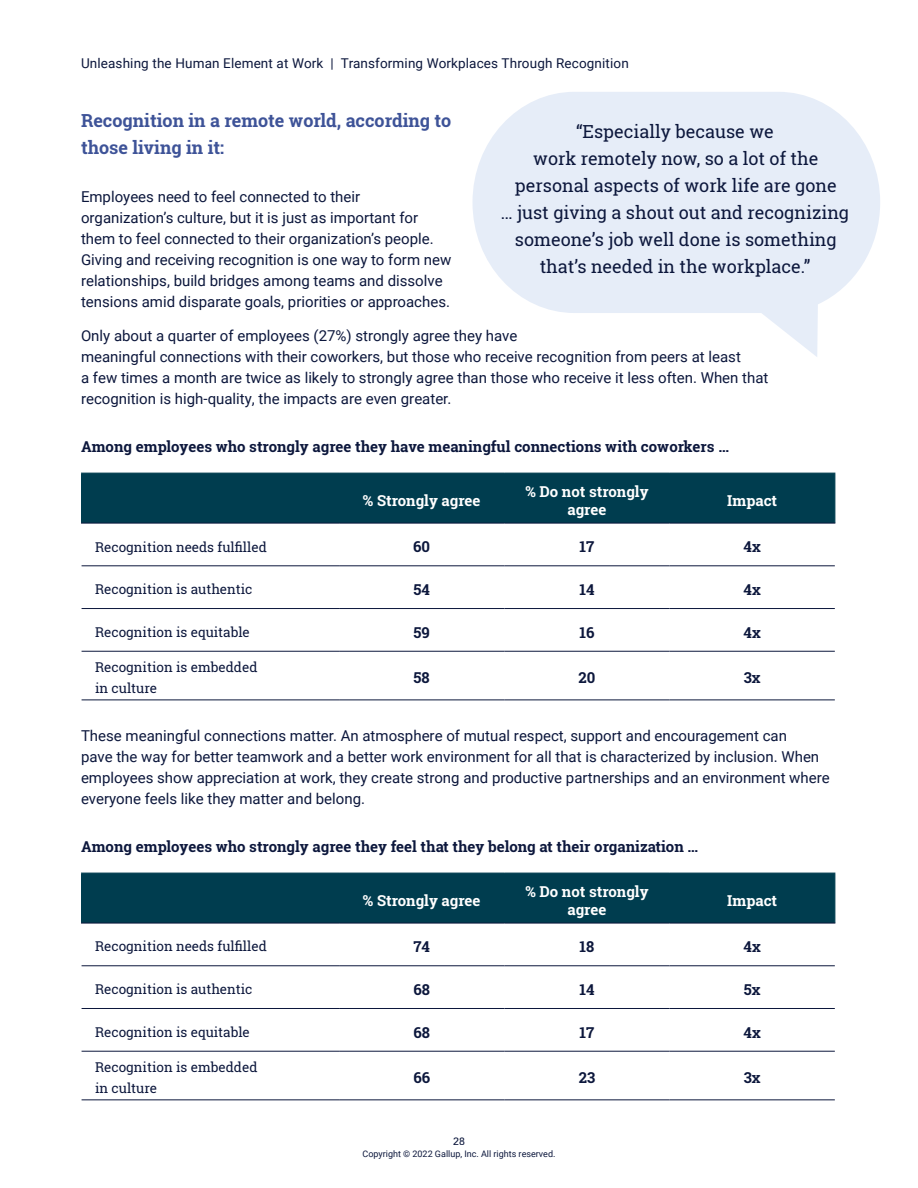
<style>
.page{position:relative;width:918px;height:1188px;background:#fff}
.page>*{position:absolute;margin:0;border:0;box-sizing:border-box;transform-origin:0 0}
.t1{font:18px/27px "Roboto Slab";color:#0c173c;text-align:center}
.t2{font:700 18px/27px "Roboto Slab";color:#3e5398}
.t3{font:15px/21px "Roboto";color:#0c173c}
.t4{font:700 15px "Roboto Slab";color:#0c173c}
.t5{font:700 15px/18px "Roboto Slab";color:#fff;text-align:center}
.t6{font:13.5px/21px "Roboto Slab";color:#0c173c}
.t7{font:13.5px "Roboto";letter-spacing:.01em;color:#0c173c}
.t8{font:500 10.5px "Avenir";color:#0c173c}
.t9{font:9px "Roboto";color:#0c173c}
</style>
<div class="page">
<div style="left:82px;top:474px;width:752px;height:49px;background:#003d4f"></div>
<hr style="left:81px;top:473px;width:258px;height:1px;background:#003d4f">
<hr style="left:81px;top:474px;width:1px;height:49px;background:#003d4f">
<hr style="left:339px;top:473px;width:165px;height:1px;background:#003d4f">
<hr style="left:339px;top:474px;width:1px;height:49px;background:#003d4f">
<hr style="left:504px;top:473px;width:166px;height:1px;background:#003d4f">
<hr style="left:504px;top:474px;width:1px;height:49px;background:#003d4f">
<hr style="left:81px;top:523px;width:258px;height:1px;background:#0c173c">
<hr style="left:670px;top:473px;width:165px;height:1px;background:#003d4f">
<hr style="left:669px;top:474px;width:1px;height:49px;background:#003d4f">
<hr style="left:834px;top:474px;width:1px;height:49px;background:#003d4f">
<hr style="left:339px;top:523px;width:165px;height:1px;background:#0c173c">
<hr style="left:504px;top:523px;width:166px;height:1px;background:#0c173c">
<hr style="left:670px;top:523px;width:165px;height:1px;background:#0c173c">
<hr style="left:82px;top:566px;width:257px;height:1px;background:#0c173c">
<hr style="left:339px;top:566px;width:165px;height:1px;background:#0c173c">
<hr style="left:504px;top:566px;width:166px;height:1px;background:#0c173c">
<hr style="left:670px;top:566px;width:165px;height:1px;background:#0c173c">
<hr style="left:82px;top:608px;width:257px;height:1px;background:#0c173c">
<hr style="left:339px;top:608px;width:165px;height:1px;background:#0c173c">
<hr style="left:504px;top:608px;width:166px;height:1px;background:#0c173c">
<hr style="left:670px;top:608px;width:165px;height:1px;background:#0c173c">
<hr style="left:82px;top:651px;width:257px;height:1px;background:#0c173c">
<hr style="left:82px;top:700px;width:257px;height:1px;background:#0c173c">
<hr style="left:339px;top:651px;width:165px;height:1px;background:#0c173c">
<hr style="left:339px;top:700px;width:165px;height:1px;background:#0c173c">
<hr style="left:504px;top:651px;width:166px;height:1px;background:#0c173c">
<hr style="left:504px;top:700px;width:166px;height:1px;background:#0c173c">
<hr style="left:670px;top:651px;width:165px;height:1px;background:#0c173c">
<hr style="left:670px;top:700px;width:165px;height:1px;background:#0c173c">
<div style="left:82px;top:874px;width:752px;height:49px;background:#003d4f"></div>
<hr style="left:81px;top:873px;width:258px;height:1px;background:#003d4f">
<hr style="left:81px;top:874px;width:1px;height:49px;background:#003d4f">
<hr style="left:339px;top:873px;width:165px;height:1px;background:#003d4f">
<hr style="left:339px;top:874px;width:1px;height:49px;background:#003d4f">
<hr style="left:504px;top:873px;width:166px;height:1px;background:#003d4f">
<hr style="left:504px;top:874px;width:1px;height:49px;background:#003d4f">
<hr style="left:81px;top:923px;width:258px;height:1px;background:#0c173c">
<hr style="left:670px;top:873px;width:165px;height:1px;background:#003d4f">
<hr style="left:669px;top:874px;width:1px;height:49px;background:#003d4f">
<hr style="left:834px;top:874px;width:1px;height:49px;background:#003d4f">
<hr style="left:339px;top:923px;width:165px;height:1px;background:#0c173c">
<hr style="left:504px;top:923px;width:166px;height:1px;background:#0c173c">
<hr style="left:670px;top:923px;width:165px;height:1px;background:#0c173c">
<hr style="left:82px;top:966px;width:257px;height:1px;background:#0c173c">
<hr style="left:339px;top:966px;width:165px;height:1px;background:#0c173c">
<hr style="left:504px;top:966px;width:166px;height:1px;background:#0c173c">
<hr style="left:670px;top:966px;width:165px;height:1px;background:#0c173c">
<hr style="left:82px;top:1008px;width:257px;height:1px;background:#0c173c">
<hr style="left:339px;top:1008px;width:165px;height:1px;background:#0c173c">
<hr style="left:504px;top:1008px;width:166px;height:1px;background:#0c173c">
<hr style="left:670px;top:1008px;width:165px;height:1px;background:#0c173c">
<hr style="left:82px;top:1051px;width:257px;height:1px;background:#0c173c">
<hr style="left:82px;top:1100px;width:257px;height:1px;background:#0c173c">
<hr style="left:339px;top:1051px;width:165px;height:1px;background:#0c173c">
<hr style="left:339px;top:1100px;width:165px;height:1px;background:#0c173c">
<hr style="left:504px;top:1051px;width:166px;height:1px;background:#0c173c">
<hr style="left:504px;top:1100px;width:166px;height:1px;background:#0c173c">
<hr style="left:670px;top:1051px;width:165px;height:1px;background:#0c173c">
<hr style="left:670px;top:1100px;width:165px;height:1px;background:#0c173c">
<svg style="left:473px;top:92px;width:407px;height:265px;fill:#e6edf8"></svg>
<p class="t7" style="left:81px;top:54px;width:549px">Unleashing the Human Element at Work | Transforming Workplaces Through Recognition</p>
<p class="t2" style="left:81px;top:108px;width:372px">Recognition in a remote world, according to those living in it:</p>
<p class="t3" style="left:81px;top:185px;width:372px">Employees need to feel connected to their organization’s culture, but it is just as important for them to feel connected to their organization’s people.<br>Giving and receiving recognition is one way to form new relationships, build bridges among teams and dissolve tensions amid disparate goals, priorities or approaches.</p>
<p class="t3" style="left:81px;top:325px;width:689px">Only about a quarter of employees (27%) strongly agree they have<br>meaningful connections with their coworkers, but those who receive recognition from peers at least<br>a few times a month are twice as likely to strongly agree than those who receive it less often. When that recognition is high-quality, the impacts are even greater.</p>
<p class="t4" style="left:81px;top:437px;width:650px">Among employees who strongly agree they have meaningful connections with coworkers …</p>
<p class="t5" style="left:363px;top:492px;width:119px">% Strongly agree</p>
<p class="t5" style="left:525px;top:483px;width:125px">% Do not strongly agree</p>
<p class="t5" style="left:727px;top:492px;width:51px">Impact</p>
<p class="t6" style="left:95px;top:536px;width:173px">Recognition needs fulfilled</p>
<p class="t4" style="left:413px;top:540px;width:18px">60</p>
<p class="t4" style="left:580px;top:540px;width:16px">17</p>
<p class="t4" style="left:744px;top:540px;width:19px">4x</p>
<p class="t6" style="left:95px;top:580px;width:159px">Recognition is authentic</p>
<p class="t4" style="left:414px;top:583px;width:18px">54</p>
<p class="t4" style="left:579px;top:583px;width:17px">14</p>
<p class="t4" style="left:744px;top:583px;width:19px">4x</p>
<p class="t6" style="left:95px;top:622px;width:156px">Recognition is equitable</p>
<p class="t4" style="left:414px;top:625px;width:18px">59</p>
<p class="t4" style="left:579px;top:625px;width:17px">16</p>
<p class="t4" style="left:744px;top:625px;width:19px">4x</p>
<p class="t6" style="left:95px;top:658px;width:164px">Recognition is embedded in culture</p>
<p class="t4" style="left:414px;top:671px;width:18px">58</p>
<p class="t4" style="left:579px;top:671px;width:18px">20</p>
<p class="t4" style="left:744px;top:671px;width:18px">3x</p>
<p class="t3" style="left:81px;top:725px;width:750px">These meaningful connections matter. An atmosphere of mutual respect, support and encouragement can<br>pave the way for better teamwork and a better work environment for all that is characterized by inclusion. When employees show appreciation at work, they create strong and productive partnerships and an environment where everyone feels like they matter and belong.</p>
<p class="t4" style="left:81px;top:837px;width:619px">Among employees who strongly agree they feel that they belong at their organization …</p>
<p class="t5" style="left:363px;top:892px;width:119px">% Strongly agree</p>
<p class="t5" style="left:525px;top:883px;width:125px">% Do not strongly agree</p>
<p class="t5" style="left:727px;top:892px;width:51px">Impact</p>
<p class="t6" style="left:95px;top:936px;width:173px">Recognition needs fulfilled</p>
<p class="t4" style="left:413px;top:940px;width:18px">74</p>
<p class="t4" style="left:580px;top:940px;width:16px">18</p>
<p class="t4" style="left:744px;top:940px;width:19px">4x</p>
<p class="t6" style="left:95px;top:980px;width:159px">Recognition is authentic</p>
<p class="t4" style="left:413px;top:983px;width:18px">68</p>
<p class="t4" style="left:579px;top:983px;width:17px">14</p>
<p class="t4" style="left:744px;top:983px;width:18px">5x</p>
<p class="t6" style="left:95px;top:1022px;width:156px">Recognition is equitable</p>
<p class="t4" style="left:413px;top:1025px;width:18px">68</p>
<p class="t4" style="left:580px;top:1025px;width:16px">17</p>
<p class="t4" style="left:744px;top:1025px;width:19px">4x</p>
<p class="t6" style="left:95px;top:1058px;width:164px">Recognition is embedded in culture</p>
<p class="t4" style="left:413px;top:1071px;width:18px">66</p>
<p class="t4" style="left:579px;top:1071px;width:18px">23</p>
<p class="t4" style="left:744px;top:1071px;width:18px">3x</p>
<p class="t1" style="left:501px;top:119px;width:350px">“Especially because we<br>work remotely now, so a lot of the personal aspects of work life are gone<br>… just giving a shout out and recognizing someone’s job well done is something that’s needed in the workplace.”</p>
<p class="t8" style="left:453px;top:1136px;width:13px">28</p>
<p class="t9" style="left:363px;top:1150px;width:194px">Copyright © 2022 Gallup, Inc. All rights reserved.</p>
</div>
